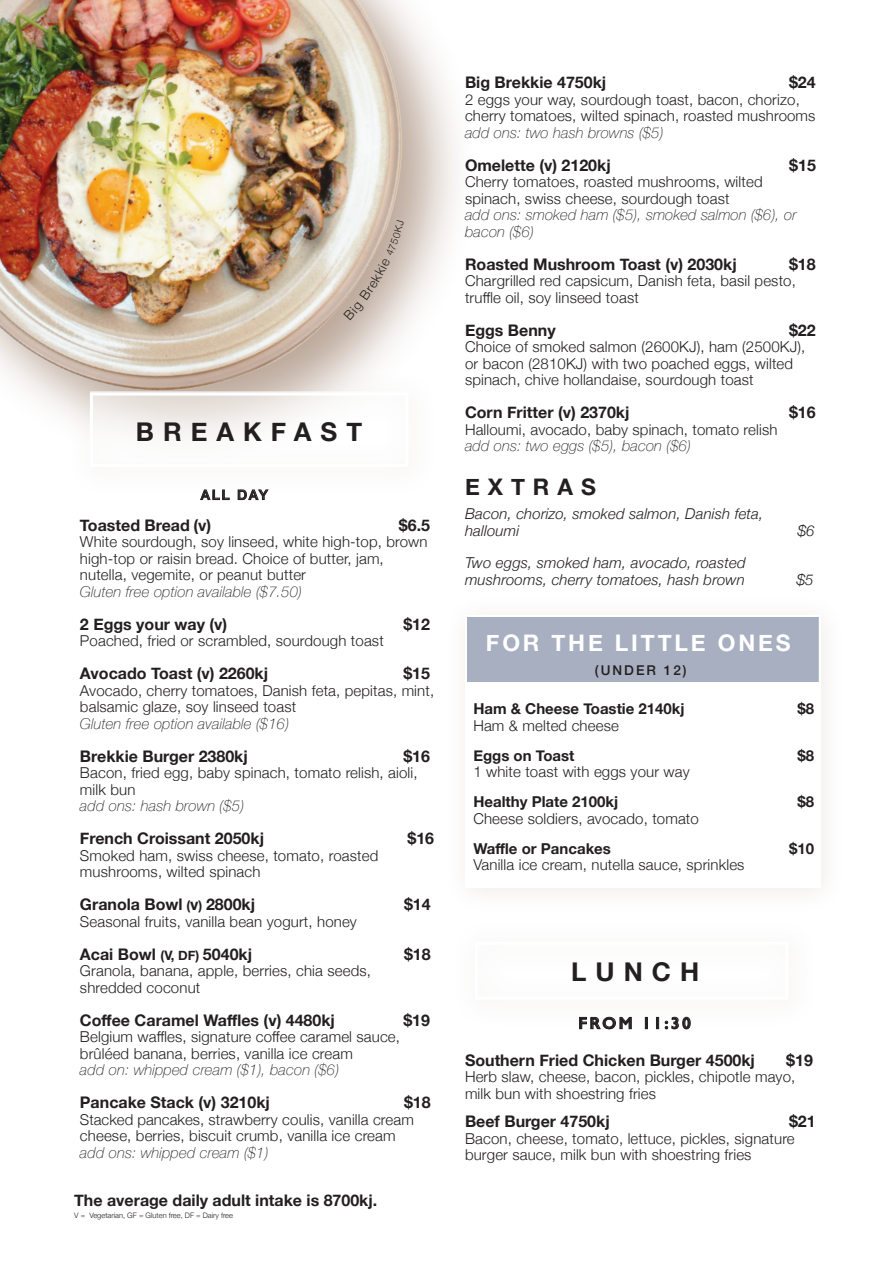
<style>
.page{position:relative;width:893px;height:1263px;background:#fff}
.page>*{position:absolute;margin:0;border:0;box-sizing:border-box;transform-origin:0 0}
.t1{font:700 25.8px "Helvetica Neue";letter-spacing:.35em;color:#231f20}
.t2{font:700 22.8px "Helvetica Neue";letter-spacing:.125em;color:#fff}
.t3{font:700 22.8px "Helvetica Neue";letter-spacing:.35em;color:#231f20}
.t4{font:600 16.5px "Gill Sans";letter-spacing:.15em;color:#231f20}
.t5{font:700 16.05px "Helvetica Neue";color:#231f20}
.t6{font:300 15px/16.5px "Helvetica Neue";letter-spacing:.01em;color:#231f20}
.t7{font:italic 100 15px/16.5px "Helvetica Neue";letter-spacing:.01em;color:#231f20}
.t8{font:italic 300 15px/16.5px "Helvetica Neue";letter-spacing:.01em;color:#231f20}
.t9{font:700 15px "Helvetica Neue";color:#231f20}
.t10{font:500 13.5px "Helvetica Neue";letter-spacing:.15em;color:#231f20}
.t11{font:300 7.5px "Helvetica Neue";color:#231f20}
.s1{font-size:13.05px}
</style>
<div class="page">
<img style="left:0;top:0;width:457px;height:415px">
<svg style="left:579px;top:1017px;width:53px;height:12px"></svg>
<svg style="left:645px;top:1017px;width:3px;height:12px"></svg>
<svg style="left:656px;top:1017px;width:3px;height:12px"></svg>
<svg style="left:665px;top:1017px;width:26px;height:12px"></svg>
<svg style="left:200px;top:495px;width:30px;height:5px"></svg>
<svg style="left:238px;top:495px;width:28px;height:5px"></svg>
<div style="left:467px;top:617px;width:351px;height:64px;background:#a8afc0"></div>
<div style="left:68px;top:371px;width:368px;height:124px;background:#af9887;opacity:.42"></div>
<svg style="left:90px;top:392px;width:318px;height:71px"></svg>
<svg style="left:344px;top:220px;width:60px;height:100px;background:#d2c5b9"></svg>
<p class="t1" style="left:136px;top:411px;width:228px">BREAKFAST</p>
<p class="t10" style="left:201px;top:484px;width:68px">ALL DAY</p>
<p class="t5" style="left:80px;top:512px;width:133px">Toasted Bread (v)</p>
<p class="t5" style="left:399px;top:512px;width:33px">$6.5</p>
<p class="t6" style="left:80px;top:532px;width:349px">White sourdough, soy linseed, white high-top, brown high-top or raisin bread. Choice of butter, jam, nutella, vegemite, or peanut butter</p>
<p class="t7" style="left:80px;top:582px;width:223px">Gluten free option available ($7.50)</p>
<p class="t5" style="left:80px;top:611px;width:149px">2 Eggs your way (v)</p>
<p class="t5" style="left:403px;top:611px;width:28px">$12</p>
<p class="t6" style="left:80px;top:631px;width:305px">Poached, fried or scrambled, sourdough toast</p>
<p class="t5" style="left:80px;top:661px;width:190px">Avocado Toast (v) 2260kj</p>
<p class="t5" style="left:403px;top:661px;width:28px">$15</p>
<p class="t6" style="left:80px;top:681px;width:356px">Avocado, cherry tomatoes, Danish feta, pepitas, mint, balsamic glaze, soy linseed toast</p>
<p class="t7" style="left:80px;top:714px;width:210px">Gluten free option available ($16)</p>
<p class="t5" style="left:80px;top:743px;width:169px">Brekkie Burger 2380kj</p>
<p class="t5" style="left:403px;top:743px;width:28px">$16</p>
<p class="t6" style="left:80px;top:763px;width:339px">Bacon, fried egg, baby spinach, tomato relish, aioli, milk bun</p>
<p class="t7" style="left:80px;top:797px;width:166px">add ons: hash brown ($5)</p>
<p class="t5" style="left:80px;top:826px;width:186px">French Croissant 2050kj</p>
<p class="t5" style="left:407px;top:826px;width:28px">$16</p>
<p class="t6" style="left:80px;top:846px;width:300px">Smoked ham, swiss cheese, tomato, roasted mushrooms, wilted spinach</p>
<p class="t5" style="left:80px;top:892px;width:177px">Granola Bowl <span class="s1">(</span>v<span class="s1">)</span> 2800kj</p>
<p class="t5" style="left:404px;top:892px;width:28px">$14</p>
<p class="t6" style="left:80px;top:912px;width:278px">Seasonal fruits, vanilla bean yogurt, honey</p>
<p class="t5" style="left:80px;top:941px;width:174px">Acai Bowl <span class="s1">(V, DF)</span> 5040kj</p>
<p class="t5" style="left:404px;top:941px;width:28px">$18</p>
<p class="t6" style="left:80px;top:961px;width:293px">Granola, banana, apple, berries, chia seeds, shredded coconut</p>
<p class="t5" style="left:80px;top:1007px;width:257px">Coffee Caramel Waffles (v) 4480kj</p>
<p class="t5" style="left:403px;top:1007px;width:28px">$19</p>
<p class="t6" style="left:80px;top:1027px;width:322px">Belgium waffles, signature coffee caramel sauce, brûléed banana, berries, vanilla ice cream</p>
<p class="t7" style="left:80px;top:1061px;width:261px">add on: whipped cream ($1), bacon ($6)</p>
<p class="t5" style="left:80px;top:1090px;width:192px">Pancake Stack (v) 3210kj</p>
<p class="t5" style="left:404px;top:1090px;width:28px">$18</p>
<p class="t6" style="left:80px;top:1110px;width:335px">Stacked pancakes, strawberry coulis, vanilla cream cheese, berries, biscuit crumb, vanilla ice cream</p>
<p class="t7" style="left:80px;top:1143px;width:190px">add ons: whipped cream ($1)</p>
<p class="t5" style="left:74px;top:1188px;width:305px">The average daily adult intake is 8700kj.</p>
<p class="t11" style="left:74px;top:1209px;width:160px">V = Vegetarian, GF = Gluten free, DF = Dairy free</p>
<p class="t5" style="left:465px;top:70px;width:143px">Big Brekkie 4750kj</p>
<p class="t5" style="left:789px;top:70px;width:28px">$24</p>
<p class="t6" style="left:465px;top:90px;width:352px">2 eggs your way, sourdough toast, bacon, chorizo, cherry tomatoes, wilted spinach, roasted mushrooms</p>
<p class="t7" style="left:465px;top:123px;width:200px">add ons: two hash browns ($5)</p>
<p class="t5" style="left:465px;top:152px;width:147px">Omelette (v) 2120kj</p>
<p class="t5" style="left:789px;top:152px;width:28px">$15</p>
<p class="t6" style="left:465px;top:172px;width:299px">Cherry tomatoes, roasted mushrooms, wilted spinach, swiss cheese, sourdough toast</p>
<p class="t7" style="left:465px;top:206px;width:333px">add ons: smoked ham ($5), smoked salmon ($6), or bacon ($6)</p>
<p class="t5" style="left:465px;top:251px;width:273px">Roasted Mushroom Toast (v) 2030kj</p>
<p class="t5" style="left:789px;top:251px;width:28px">$18</p>
<p class="t6" style="left:465px;top:271px;width:332px">Chargrilled red capsicum, Danish feta, basil pesto, truffle oil, soy linseed toast</p>
<p class="t5" style="left:465px;top:317px;width:92px">Eggs Benny</p>
<p class="t5" style="left:789px;top:317px;width:28px">$22</p>
<p class="t6" style="left:465px;top:337px;width:342px">Choice of smoked salmon (2600KJ), ham (2500KJ), or bacon (2810KJ) with two poached eggs, wilted spinach, chive hollandaise, sourdough toast</p>
<p class="t5" style="left:465px;top:400px;width:166px">Corn Fritter (v) 2370kj</p>
<p class="t5" style="left:789px;top:400px;width:28px">$16</p>
<p class="t6" style="left:465px;top:420px;width:314px">Halloumi, avocado, baby spinach, tomato relish</p>
<p class="t7" style="left:465px;top:437px;width:227px">add ons: two eggs ($5), bacon ($6)</p>
<p class="t3" style="left:465px;top:469px;width:132px">EXTRAS</p>
<p class="t8" style="left:465px;top:504px;width:300px">Bacon, chorizo, smoked salmon, Danish feta, halloumi</p>
<p class="t8" style="left:798px;top:521px;width:18px">$6</p>
<p class="t8" style="left:465px;top:554px;width:282px">Two eggs, smoked ham, avocado, roasted mushrooms, cherry tomatoes, hash brown</p>
<p class="t8" style="left:797px;top:570px;width:18px">$5</p>
<p class="t2" style="left:486px;top:625px;width:306px">FOR THE LITTLE ONES</p>
<p class="t10" style="left:595px;top:660px;width:93px">(UNDER 12)</p>
<p class="t9" style="left:473px;top:697px;width:213px">Ham &amp; Cheese Toastie 2140kj</p>
<p class="t9" style="left:797px;top:697px;width:18px">$8</p>
<p class="t6" style="left:473px;top:716px;width:147px">Ham &amp; melted cheese</p>
<p class="t9" style="left:473px;top:744px;width:103px">Eggs on Toast</p>
<p class="t9" style="left:797px;top:744px;width:18px">$8</p>
<p class="t6" style="left:473px;top:763px;width:218px">1 white toast with eggs your way</p>
<p class="t9" style="left:473px;top:790px;width:147px">Healthy Plate 2100kj</p>
<p class="t9" style="left:797px;top:790px;width:18px">$8</p>
<p class="t6" style="left:473px;top:809px;width:227px">Cheese soldiers, avocado, tomato</p>
<p class="t9" style="left:473px;top:837px;width:139px">Waffle or Pancakes</p>
<p class="t9" style="left:789px;top:837px;width:27px">$10</p>
<p class="t6" style="left:473px;top:856px;width:273px">Vanilla ice cream, nutella sauce, sprinkles</p>
<p class="t1" style="left:571px;top:952px;width:130px">LUNCH</p>
<p class="t4" style="left:578px;top:1013px;width:114px">FROM 11:30</p>
<p class="t5" style="left:465px;top:1047px;width:292px">Southern Fried Chicken Burger 4500kj</p>
<p class="t5" style="left:786px;top:1047px;width:28px">$19</p>
<p class="t6" style="left:465px;top:1067px;width:332px">Herb slaw, cheese, bacon, pickles, chipotle mayo, milk bun with shoestring fries</p>
<p class="t5" style="left:465px;top:1109px;width:146px">Beef Burger 4750kj</p>
<p class="t5" style="left:789px;top:1109px;width:28px">$21</p>
<p class="t6" style="left:465px;top:1129px;width:331px">Bacon, cheese, tomato, lettuce, pickles, signature burger sauce, milk bun with shoestring fries</p>
</div>
